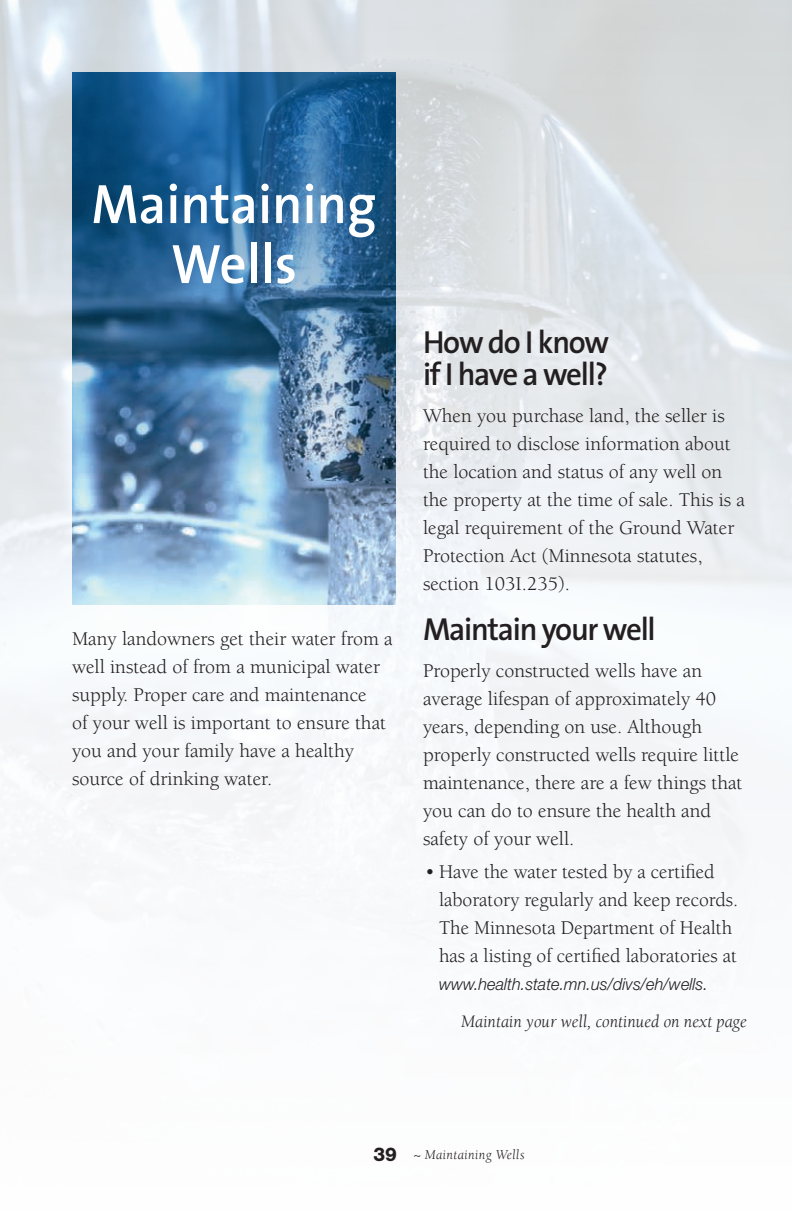
<style>
.page{position:relative;width:792px;height:1224px;background:#fff}
.page>*{position:absolute;margin:0;border:0;box-sizing:border-box;transform-origin:0 0}
.Box__Header{font:600 56px/60px "The Sans";color:#fff;text-align:center;scale:.95 1}
.Subhead-2{font:600 32px/32px "The Sans";letter-spacing:-.04em;color:#231f20}
.Bullet__Berkley_10_1{font:20px/28px "Berkeley";color:#231f20}
.Bullet__Berkley_10_1-2{font:italic 18px "Berkeley";color:#231f20}
.Bullet__Berkley_10_1-3{font:italic 300 16.8px "Helvetica Neue";color:#231f20}
.t1{font:italic 14px "Berkeley";letter-spacing:.03em;color:#231f20}
.s1{font-family:"Helvetica Neue";font-weight:800;font-style:normal;font-size:19px}
</style>
<div class="page">
<img style="left:72px;top:579px;width:324px;height:26px">
<img style="left:72px;top:72px;width:324px;height:507px">
<p class="Box__Header" style="left:91px;top:173px;width:302px">Maintaining wells</p>
<p class="Bullet__Berkley_10_1" style="left:72px;top:625px;width:322px">Many landowners get their water from a well instead of from a municipal water supply. Proper care and maintenance<br>of your well is important to ensure that you and your family have a healthy source of drinking water.</p>
<p class="Subhead-2" style="left:423px;top:325px;width:188px">How do I know if I have a well?</p>
<p class="Bullet__Berkley_10_1" style="left:423px;top:402px;width:324px">When you purchase land, the seller is required to disclose information about the location and status of any well on the property at the time of sale. This is a legal requirement of the Ground Water Protection Act (Minnesota statutes, section 103I.235).</p>
<p class="Subhead-2" style="left:423px;top:612px;width:234px">Maintain your well</p>
<p class="Bullet__Berkley_10_1" style="left:423px;top:657px;width:321px">Properly constructed wells have an average lifespan of approximately 40 years, depending on use. Although properly constructed wells require little maintenance, there are a few things that you can do to ensure the health and safety of your well.</p>
<p class="Bullet__Berkley_10_1" style="left:439px;top:858px;width:301px;text-indent:-14px">• Have the water tested by a certified laboratory regularly and keep records.<br>The Minnesota Department of Health has a listing of certified laboratories at</p>
<p class="Bullet__Berkley_10_1-3" style="left:439px;top:974px;width:270px">www.health.state.mn.us/divs/eh/wells.</p>
<p class="Bullet__Berkley_10_1-2" style="left:461px;top:1012px;width:287px">Maintain your well, continued on next page</p>
<p class="t1" style="left:373px;top:1148px;width:153px"><span class="s1">39</span> ~ Maintaining Wells</p>
</div>
